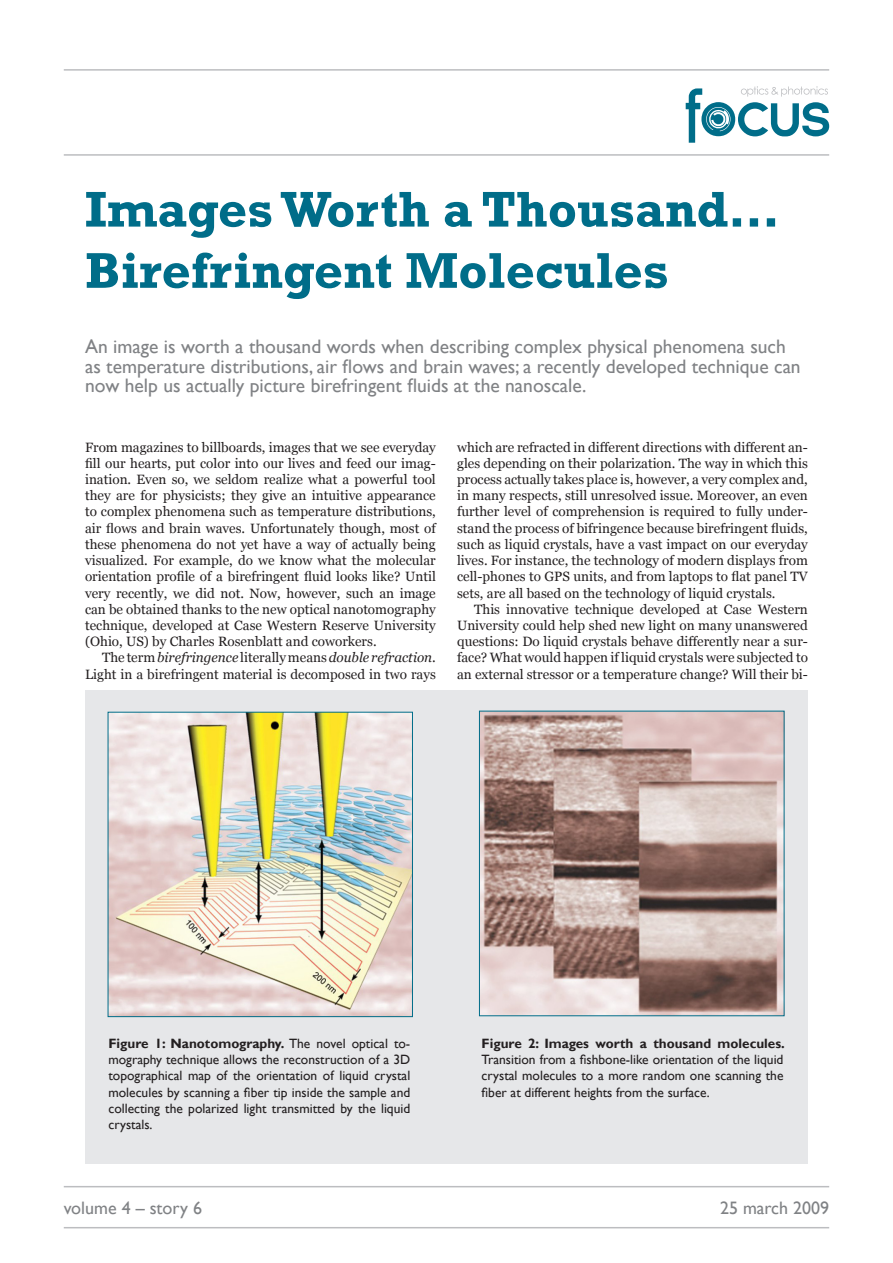
<style>
.page{position:relative;width:893px;height:1263px;background:#fff}
.page>*{position:absolute;margin:0;border:0;box-sizing:border-box;transform-origin:0 0}
.t1{font:700 51px "Rockwell";color:#006d89}
.t2{font:19.5px/19.5px "Gill Sans";color:#808285}
.t3{font:18px "Gill Sans";color:#808285}
.t4{font:13.5px/16.2px "Georgia";color:#231f20;text-align:justify}
.t5{font:13.5px/16.2px "Gill Sans";color:#231f20;text-align:justify}
.s1{font-style:italic}
.s2{font-weight:700}
</style>
<div class="page">
<svg style="left:686px;top:86px;width:143px;height:57px"></svg>
<hr style="left:64px;top:154px;width:765px;height:2px;background:#bcbdc0">
<hr style="left:64px;top:1227px;width:765px;height:1px;background:#bcbdc0">
<hr style="left:64px;top:69px;width:765px;height:2px;background:#bcbdc0">
<hr style="left:64px;top:1186px;width:765px;height:1px;background:#bcbdc0">
<div style="left:85px;top:690px;width:723px;height:474px;background:#e6e7e9"></div>
<img style="left:110px;top:714px;width:301px;height:301px">
<div style="left:108px;top:712px;width:305px;height:305px;border:1px solid #006d89"></div>
<img style="left:481px;top:713px;width:301px;height:301px">
<p class="t1" style="left:85px;top:179px;width:696px">Images Worth a Thousand…</p>
<p class="t1" style="left:85px;top:240px;width:585px">Birefringent Molecules</p>
<p class="t2" style="left:85px;top:337px;width:717px">An image is worth a thousand words when describing complex physical phenomena such as temperature distributions, air flows and brain waves; a recently developed technique can now help us actually picture birefringent fluids at the nanoscale.</p>
<p class="t4" style="left:85px;top:439px;width:352px">From magazines to billboards, images that we see everyday fill our hearts, put color into our lives and feed our imag&shy;ination. Even so, we seldom realize what a powerful tool they are for physicists; they give an intuitive appearance to complex phenomena such as temperature distributions, air flows and brain waves. Unfortunately though, most of these phenomena do not yet have a way of actually being visualized. For example, do we know what the molecular orientation profile of a birefringent fluid looks like? Until very recently, we did not. Now, however, such an image can be obtained thanks to the new optical nanotomography technique, developed at Case Western Reserve University (Ohio, US) by Charles Rosenblatt and coworkers.</p>
<p class="t4" style="left:85px;top:650px;width:352px;text-align:right">The term <span class="s1">birefringence</span> literally means <span class="s1">double refraction</span>.<br>Light in a birefringent material is decomposed in two rays</p>
<p class="t4" style="left:457px;top:439px;width:352px">which are refracted in different directions with different an&shy;gles depending on their polarization. The way in which this process actually takes place is, however, a very complex and, in many respects, still unresolved issue. Moreover, an even further level of comprehension is required to fully under&shy;stand the process of bifringence because birefringent fluids, such as liquid crystals, have a vast impact on our everyday lives. For instance, the technology of modern displays from cell-phones to GPS units, and from laptops to flat panel TV sets, are all based on the technology of liquid crystals.</p>
<p class="t4" style="left:457px;top:601px;width:352px;text-indent:17px">This innovative technique developed at Case Western University could help shed new light on many unanswered questions: Do liquid crystals behave differently near a sur&shy;face? What would happen if liquid crystals were subjected to an external stressor or a temperature change? Will their bi-</p>
<p class="t5" style="left:108px;top:1035px;width:303px"><span class="s2">Figure 1: Nanotomography.</span> The novel optical to&shy;mography technique allows the reconstruction of a 3D topographical map of the orientation of liquid crystal molecules by scanning a fiber tip inside the sample and collecting the polarized light transmitted by the liquid crystals.</p>
<p class="t5" style="left:482px;top:1035px;width:305px"><span class="s2">Figure 2: Images worth a thousand molecules.<br></span>Transition from a fishbone-like orientation of the liquid crystal molecules to a more random one scanning the fiber at different heights from the surface.</p>
<p class="t3" style="left:64px;top:1197px;width:140px">volume 4 – story 6</p>
<p class="t3" style="left:720px;top:1197px;width:111px">25 march 2009</p>
</div>
